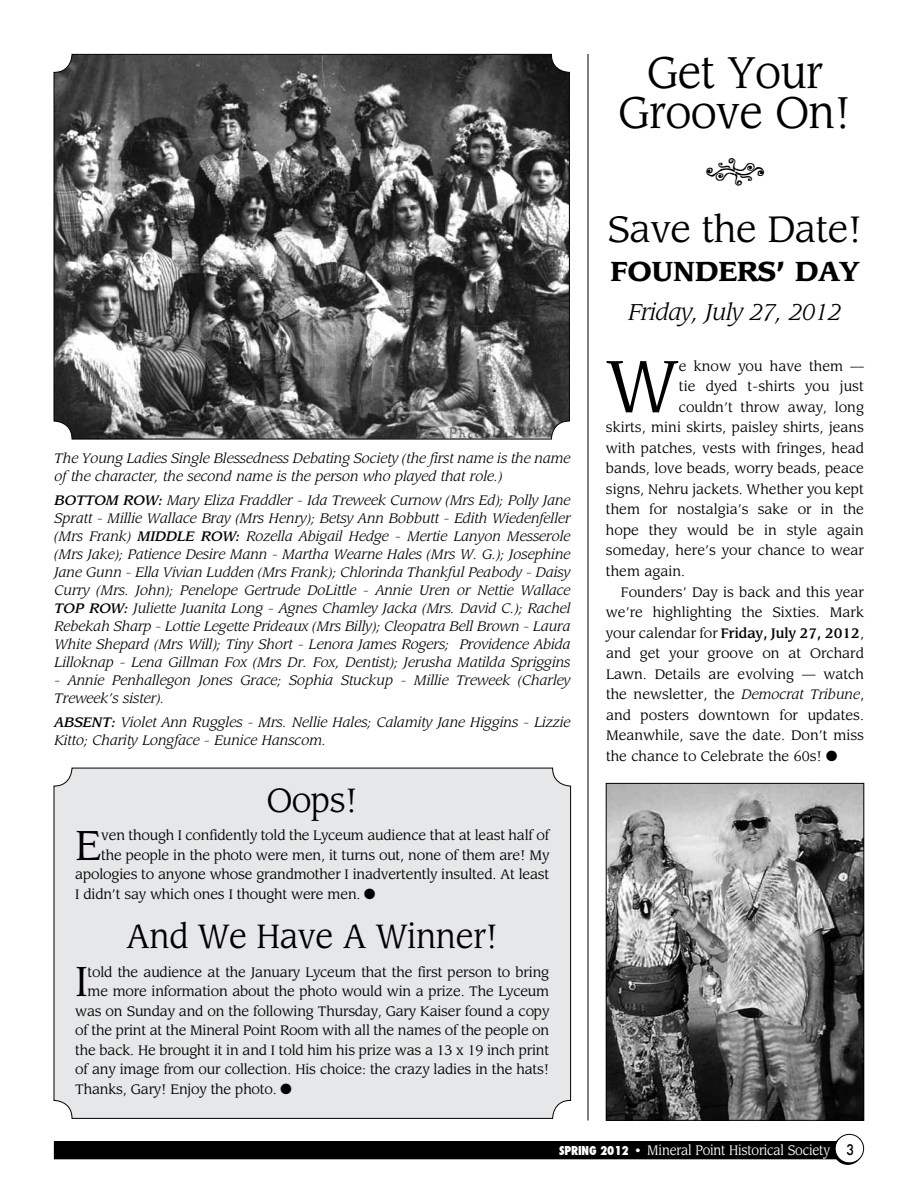
<style>
.page{position:relative;width:918px;height:1188px;background:#fff}
.page>*{position:absolute;margin:0;border:0;box-sizing:border-box;transform-origin:0 0}
.t1{font:71.4px "Leawood";color:#000}
.t2{font:43.5px/40.5px "Leawood";letter-spacing:-.015em;color:#000;text-align:center;scale:.95 1}
.t3{font:40.95px "Leawood";color:#000}
.t4{font:36.45px "Jade Dingbats";color:#000}
.t5{font:36px "Leawood";letter-spacing:-.015em;color:#000}
.t6{font:33px "Leawood";letter-spacing:-.015em;color:#000;scale:.95 1}
.t7{font:700 27px "Leawood";letter-spacing:-.015em;color:#000}
.t8{font:italic 22.5px "Leawood";letter-spacing:-.015em;color:#000}
.t9{font:13.5px "Leawood";letter-spacing:-.015em;color:#000}
.t10{font:italic 13.5px/18px "Leawood";color:#000}
.t11{font:13.5px "Leawood";letter-spacing:-.015em;color:#fff;scale:.9 1}
.t12{font:500 13.5px "Leawood";color:#000}
.t13{font:13.5px "Leawood";letter-spacing:.005em;color:#000}
.s1{font-weight:500}
.s2{font-weight:400}
.s3{font-style:italic}
.s4{font-family:"Futura";font-weight:800;font-stretch:condensed;font-size:12px}
.s5{font-family:"Futura";font-weight:500;font-size:14.25px;color:#000}
</style>
<div class="page">
<div style="left:54px;top:1142px;width:799px;height:17px;background:#000"></div>
<div style="left:54px;top:1141px;width:800px;height:18px;border:1px solid #000"></div>
<div style="left:834px;top:1136px;width:28px;height:28px;background:#000;border-radius:50%"></div>
<div style="left:833px;top:1136px;width:29px;height:29px;border:1px solid #000;border-radius:50%"></div>
<div style="left:835px;top:1134px;width:29px;height:29px;background:#fff;border-radius:50%"></div>
<div style="left:835px;top:1134px;width:29px;height:29px;border:1px solid #000;border-radius:50%"></div>
<div style="left:54px;top:768px;width:517px;height:350px;background:#e6e7e8;border-radius:18px"></div>
<img style="left:56px;top:56px;width:512px;height:381px">
<img style="left:608px;top:785px;width:254px;height:334px">
<div style="left:606px;top:783px;width:258px;height:338px;border:1px solid #000"></div>
<hr style="left:588px;top:54px;width:1px;height:1066px;background:#000">
<p class="t10" style="left:55px;top:450px;width:517px">The Young Ladies Single Blessedness Debating Society (the first name is the name of the character, the second name is the person who played that role.)</p>
<p class="t10" style="left:55px;top:492px;width:518px;text-align:justify"><span class="s1">BOTTOM ROW:</span> Mary Eliza Fraddler - Ida Treweek Curnow (Mrs Ed); Polly Jane Spratt - Millie Wallace Bray (Mrs Henry); Betsy Ann Bobbutt - Edith Wiedenfeller (Mrs Frank) <span class="s1">MIDDLE ROW:</span> Rozella Abigail Hedge - Mertie Lanyon Messerole (Mrs Jake); Patience Desire Mann - Martha Wearne Hales (Mrs W. G.); Josephine Jane Gunn - Ella Vivian Ludden (Mrs Frank); Chlorinda Thankful Peabody - Daisy Curry (Mrs. John); Penelope Gertrude DoLittle - Annie Uren or Nettie Wallace <span class="s1">TOP ROW:</span> Juliette Juanita Long - Agnes Chamley Jacka (Mrs. David C.); Rachel Rebekah Sharp - Lottie Legette Prideaux (Mrs Billy); Cleopatra Bell Brown - Laura White Shepard (Mrs Will); Tiny Short - Lenora James Rogers; Providence Abida Lilloknap - Lena Gillman Fox (Mrs Dr. Fox, Dentist); Jerusha Matilda Spriggins</p>
<p class="t10" style="left:55px;top:671px;width:517px">- Annie Penhallegon Jones Grace; Sophia Stuckup - Millie Treweek (Charley<br>Treweek’s sister).</p>
<p class="t10" style="left:55px;top:713px;width:518px"><span class="s1">ABSENT:</span> Violet Ann Ruggles - Mrs. Nellie Hales; Calamity Jane Higgins - Lizzie<br>Kitto; Charity Longface - Eunice Hanscom.</p>
<h3 class="t6" style="left:267px;top:780px;width:97px">Oops!</h3>
<h3 class="t3" style="left:75px;top:821px;width:28px">E</h3>
<p class="t9" style="left:101px;top:827px;width:450px">ven though I confidently told the Lyceum audience that at least half of</p>
<p class="t9" style="left:101px;top:847px;width:450px">the people in the photo were men, it turns out, none of them are! My</p>
<p class="t9" style="left:75px;top:866px;width:475px">apologies to anyone whose grandmother I inadvertently insulted. At least</p>
<p class="t9" style="left:75px;top:886px;width:301px">I didn’t say which ones I thought were men. ■</p>
<h3 class="t6" style="left:126px;top:917px;width:393px">And We Have A Winner!</h3>
<h3 class="t3" style="left:75px;top:957px;width:14px">I</h3>
<p class="t9" style="left:88px;top:964px;width:463px">told the audience at the January Lyceum that the first person to bring</p>
<p class="t9" style="left:88px;top:983px;width:463px">me more information about the photo would win a prize. The Lyceum</p>
<p class="t9" style="left:75px;top:1003px;width:475px">was on Sunday and on the following Thursday, Gary Kaiser found a copy</p>
<p class="t9" style="left:75px;top:1022px;width:476px">of the print at the Mineral Point Room with all the names of the people on</p>
<p class="t9" style="left:75px;top:1042px;width:475px">the back. He brought it in and I told him his prize was a 13 x 19 inch print</p>
<p class="t9" style="left:75px;top:1061px;width:475px">of any image from our collection. His choice: the crazy ladies in the hats!</p>
<p class="t9" style="left:75px;top:1081px;width:217px">Thanks, Gary! Enjoy the photo. ■</p>
<h2 class="t2" style="left:619px;top:53px;width:247px">Get Your<br>Groove On!</h2>
<h3 class="t4" style="left:755px;top:157px;width:32px;rotate:90deg">●</h3>
<h3 class="t5" style="left:607px;top:208px;width:257px">Save the Date!</h3>
<h3 class="t7" style="left:610px;top:255px;width:251px">FOUNDERS’ DAY</h3>
<h3 class="t8" style="left:628px;top:298px;width:215px">Friday, July 27, 2012</h3>
<h1 class="t1" style="left:606px;top:344px;width:74px">W</h1>
<p class="t9" style="left:679px;top:358px;width:187px">e know you have them —</p>
<p class="t13" style="left:679px;top:378px;width:187px">tie dyed t-shirts you just</p>
<p class="t9" style="left:679px;top:399px;width:187px">couldn’t throw away, long</p>
<p class="t9" style="left:606px;top:419px;width:260px">skirts, mini skirts, paisley shirts, jeans</p>
<p class="t9" style="left:606px;top:440px;width:260px">with patches, vests with fringes, head</p>
<p class="t9" style="left:606px;top:460px;width:260px">bands, love beads, worry beads, peace</p>
<p class="t9" style="left:606px;top:481px;width:259px">signs, Nehru jackets. Whether you kept</p>
<p class="t9" style="left:606px;top:502px;width:260px">them for nostalgia’s sake or in the</p>
<p class="t9" style="left:606px;top:522px;width:259px">hope they would be in style again</p>
<p class="t9" style="left:606px;top:543px;width:259px">someday, here’s your chance to wear</p>
<p class="t9" style="left:606px;top:563px;width:81px">them again.</p>
<p class="t9" style="left:621px;top:584px;width:245px">Founders’ Day is back and this year</p>
<p class="t9" style="left:606px;top:604px;width:260px">we’re highlighting the Sixties. Mark</p>
<p class="t12" style="left:606px;top:625px;width:260px"><span class="s2">your calendar for</span> Friday, July 27, 2012<span class="s2">,</span></p>
<p class="t9" style="left:606px;top:645px;width:260px">and get your groove on at Orchard</p>
<p class="t9" style="left:606px;top:666px;width:260px">Lawn. Details are evolving — watch</p>
<p class="t9" style="left:606px;top:686px;width:260px">the newsletter, the <span class="s3">Democrat Tribune</span>,</p>
<p class="t9" style="left:606px;top:707px;width:260px">and posters downtown for updates.</p>
<p class="t9" style="left:606px;top:728px;width:260px">Meanwhile, save the date. Don’t miss</p>
<p class="t9" style="left:606px;top:748px;width:232px">the chance to Celebrate the 60s! ■</p>
<p class="t11" style="left:559px;top:1142px;width:330px"><span class="s4">SPRING 2012 •</span> Mineral Point Historical Society <span class="s5">3</span></p>
</div>
